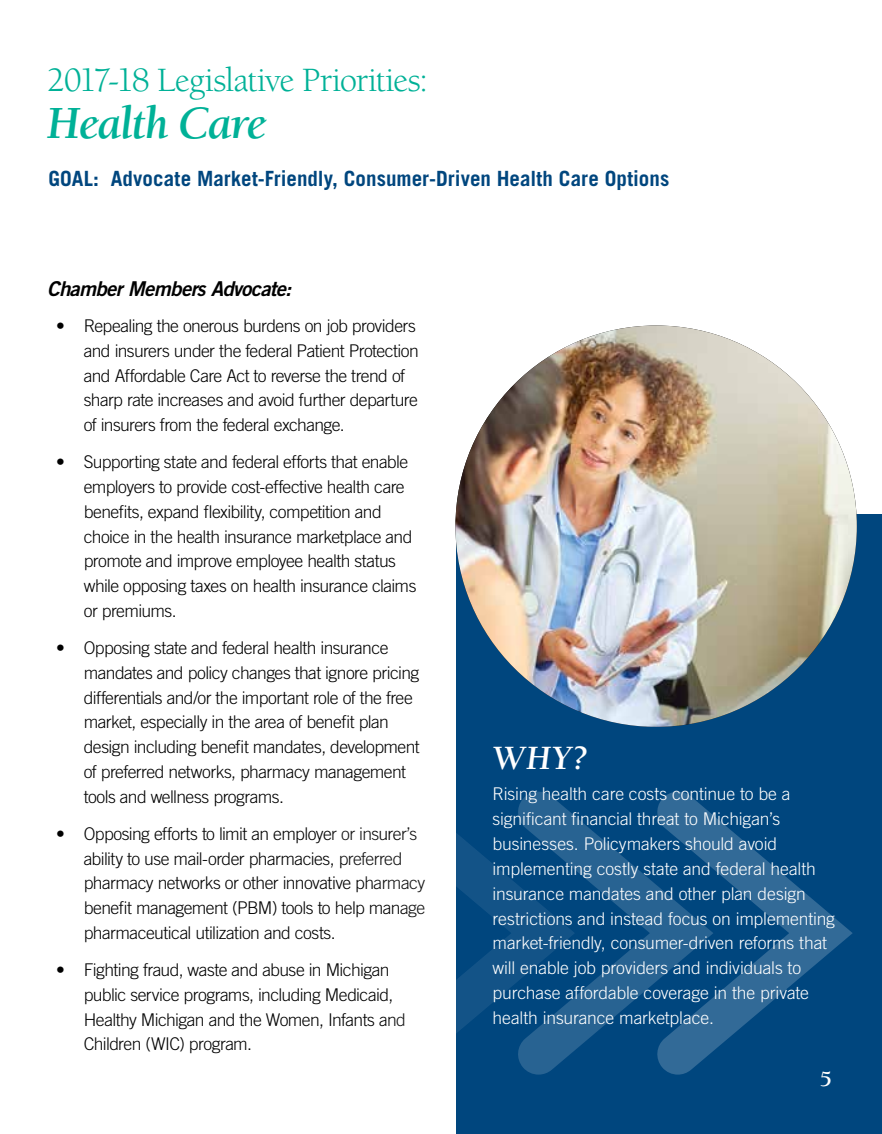
<style>
.page{position:relative;width:882px;height:1134px;background:#fff}
.page>*{position:absolute;margin:0;border:0;box-sizing:border-box;transform-origin:0 0}
.t1{font:italic 700 47.25px "Berkeley Std";letter-spacing:-.04em;color:#00b197}
.t2{font:35px "Berkeley Std";letter-spacing:-.035em;color:#00b197}
.t3{font:italic 700 35px "Berkeley Std";color:#fff}
.t4{font:700 22.75px "Berkeley Std";color:#fff}
.t5{font:700 21px "Trade Gothic LT Std";color:#00467e}
.t6{font:20.47px "Trade Gothic LT Std Bd 2 Obl";letter-spacing:-.035em;color:#000}
.t7{font:300 17.5px/24.8px "Trade Gothic LT Std";letter-spacing:-.03em;color:#000}
.t8{font:300 17.5px/24.8px "Trade Gothic LT Std";letter-spacing:-.005em;color:#fff}
</style>
<div class="page">
<div style="left:457px;top:515px;width:425px;height:619px;background:#00467e"></div>
<svg style="left:456px;top:790px;width:60px;height:285px"></svg>
<svg style="left:516px;top:791px;width:140px;height:284px"></svg>
<svg style="left:656px;top:791px;width:197px;height:284px"></svg>
<img style="left:455px;top:326px;width:402px;height:401px;border-radius:201px">
<h2 class="t2" style="left:47px;top:61px;width:382px">2017-18 Legislative Priorities:</h2>
<h1 class="t1" style="left:47px;top:98px;width:221px">Health Care</h1>
<p class="t5" style="left:49px;top:165px;width:622px">GOAL: Advocate Market-Friendly, Consumer-Driven Health Care Options</p>
<p class="t6" style="left:47px;top:276px;width:245px">Chamber Members Advocate:</p>
<p class="t7" style="left:84px;top:313px;width:337px;text-indent:-28px">• Repealing the onerous burdens on job providers and insurers under the federal Patient Protection and Affordable Care Act to reverse the trend of sharp rate increases and avoid further departure of insurers from the federal exchange.</p>
<p class="t7" style="left:84px;top:449px;width:334px;text-indent:-28px">• Supporting state and federal efforts that enable employers to provide cost-effective health care benefits, expand flexibility, competition and choice in the health insurance marketplace and promote and improve employee health status while opposing taxes on health insurance claims or premiums.</p>
<p class="t7" style="left:84px;top:635px;width:338px;text-indent:-28px">• Opposing state and federal health insurance mandates and policy changes that ignore pricing differentials and/or the important role of the free market, especially in the area of benefit plan design including benefit mandates, development of preferred networks, pharmacy management tools and wellness programs.</p>
<p class="t7" style="left:84px;top:821px;width:343px;text-indent:-28px">• Opposing efforts to limit an employer or insurer’s ability to use mail-order pharmacies, preferred pharmacy networks or other innovative pharmacy benefit management (PBM) tools to help manage pharmaceutical utilization and costs.</p>
<p class="t7" style="left:84px;top:957px;width:324px;text-indent:-28px">• Fighting fraud, waste and abuse in Michigan public service programs, including Medicaid, Healthy Michigan and the Women, Infants and Children (WIC) program.</p>
<h2 class="t3" style="left:493px;top:740px;width:96px">WHY?</h2>
<p class="t8" style="left:493px;top:782px;width:344px">Rising health care costs continue to be a significant financial threat to Michigan’s businesses. Policymakers should avoid implementing costly state and federal health insurance mandates and other plan design restrictions and instead focus on implementing market-friendly, consumer-driven reforms that will enable job providers and individuals to purchase affordable coverage in the private health insurance marketplace.</p>
<h3 class="t4" style="left:820px;top:1067px;width:14px">5</h3>
</div>
